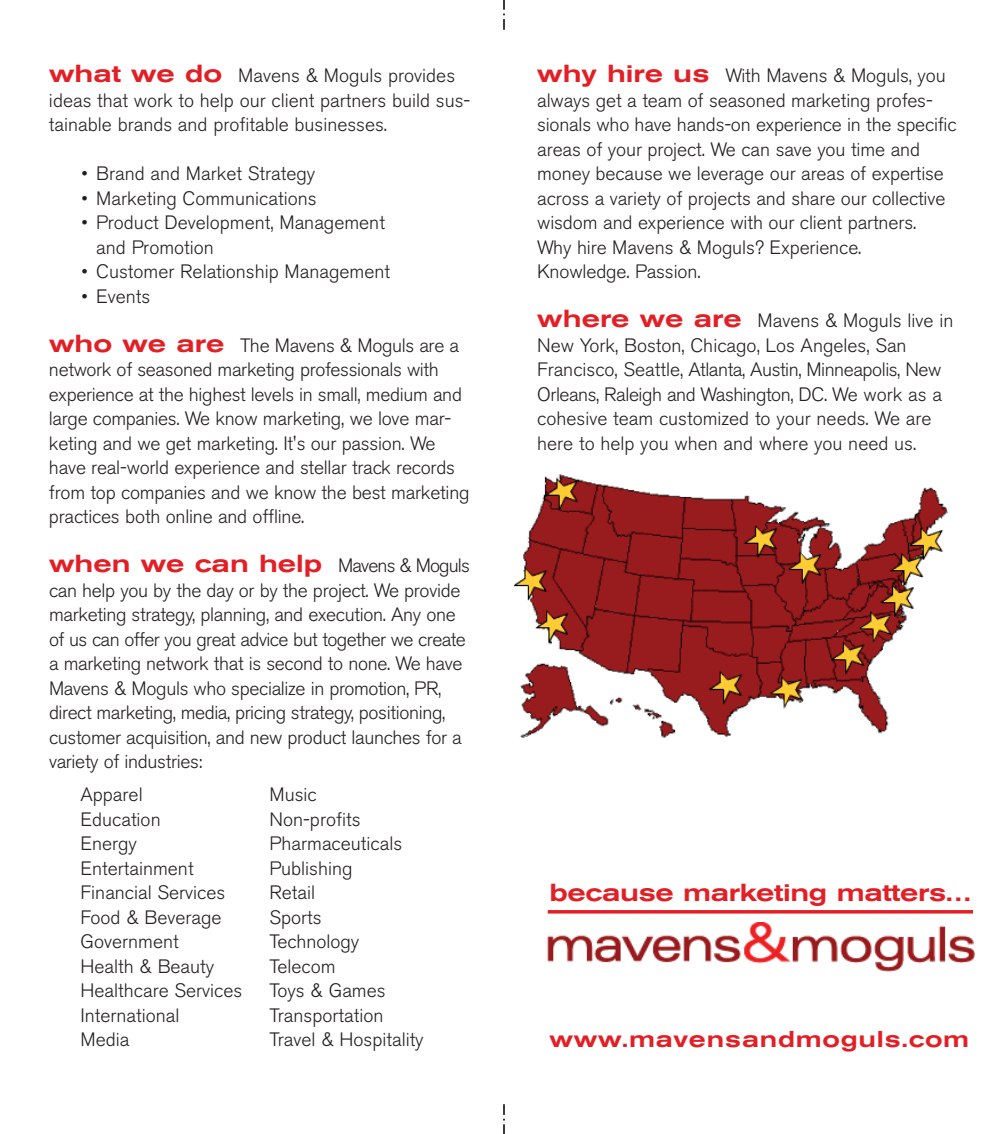
<style>
.page{position:relative;width:1008px;height:1134px;background:#fff}
.page>*{position:absolute;margin:0;border:0;box-sizing:border-box;transform-origin:0 0}
.t1{font:500 expanded 24.5px "Akzidenz Grotesk BE";letter-spacing:-.015em;color:#e31f26}
.t2{font:500 expanded 22.75px "Akzidenz Grotesk BE";letter-spacing:.03em;color:#e31f26}
.t3{font:300 19.25px/24.5px "Akzidenz Grotesk BE";letter-spacing:-.005em;color:#231f20}
.s1{font-weight:500;font-stretch:expanded;font-size:24.5px;color:#e31f26}
.s2{font-weight:300;font-stretch:normal;font-size:19.25px;color:#231f20}
</style>
<div class="page">
<svg style="left:503px;top:0;width:2px;height:30px"></svg>
<svg style="left:503px;top:1104px;width:2px;height:30px"></svg>
<img style="left:547px;top:922px;width:427px;height:50px">
<svg style="left:548px;top:910px;width:425px;height:4px;background:#e63a40"></svg>
<img style="left:514px;top:474px;width:434px;height:264px">
<p class="t3" style="left:49px;top:65px;width:423px"><span class="s1">what we do</span> Mavens &amp; Moguls provides ideas that work to help our client partners build sus&shy;tainable brands and profitable businesses.</p>
<p class="t3" style="left:81px;top:163px;width:235px">• Brand and Market Strategy</p>
<p class="t3" style="left:81px;top:188px;width:237px">• Marketing Communications</p>
<p class="t3" style="left:96px;top:212px;width:290px;text-indent:-15px">• Product Development, Management and Promotion</p>
<p class="t3" style="left:81px;top:261px;width:310px">• Customer Relationship Management</p>
<p class="t3" style="left:81px;top:286px;width:71px">• Events</p>
<p class="t3" style="left:49px;top:335px;width:422px"><span class="s1">who we are</span> The Mavens &amp; Moguls are a network of seasoned marketing professionals with experience at the highest levels in small, medium and large companies. We know marketing, we love mar&shy;keting and we get marketing. It's our passion. We have real-world experience and stellar track records from top companies and we know the best marketing practices both online and offline.</p>
<p class="t1" style="left:49px;top:555px;width:422px">when we can help <span class="s2">Mavens &amp; Moguls</span></p>
<p class="t3" style="left:49px;top:580px;width:419px">can help you by the day or by the project. We provide marketing strategy, planning, and execution. Any one of us can offer you great advice but together we create a marketing network that is second to none. We have Mavens &amp; Moguls who specialize in promotion, PR, direct marketing, media, pricing strategy, positioning, customer acquisition, and new product launches for a variety of industries:</p>
<p class="t3" style="left:81px;top:785px;width:64px">Apparel</p>
<p class="t3" style="left:270px;top:785px;width:49px">Music</p>
<p class="t3" style="left:81px;top:809px;width:82px">Education</p>
<p class="t3" style="left:269px;top:809px;width:93px">Non-profits</p>
<p class="t3" style="left:81px;top:834px;width:58px">Energy</p>
<p class="t3" style="left:269px;top:834px;width:134px">Pharmaceuticals</p>
<p class="t3" style="left:81px;top:858px;width:115px">Entertainment</p>
<p class="t3" style="left:270px;top:858px;width:85px">Publishing</p>
<p class="t3" style="left:81px;top:883px;width:146px">Financial Services</p>
<p class="t3" style="left:270px;top:883px;width:47px">Retail</p>
<p class="t3" style="left:81px;top:907px;width:143px">Food &amp; Beverage</p>
<p class="t3" style="left:270px;top:907px;width:54px">Sports</p>
<p class="t3" style="left:81px;top:932px;width:100px">Government</p>
<p class="t3" style="left:270px;top:932px;width:91px">Technology</p>
<p class="t3" style="left:81px;top:956px;width:135px">Health &amp; Beauty</p>
<p class="t3" style="left:269px;top:956px;width:68px">Telecom</p>
<p class="t3" style="left:81px;top:981px;width:163px">Healthcare Services</p>
<p class="t3" style="left:269px;top:981px;width:118px">Toys &amp; Games</p>
<p class="t3" style="left:81px;top:1005px;width:101px">International</p>
<p class="t3" style="left:269px;top:1005px;width:115px">Transportation</p>
<p class="t3" style="left:81px;top:1030px;width:50px">Media</p>
<p class="t3" style="left:269px;top:1030px;width:156px">Travel &amp; Hospitality</p>
<p class="t3" style="left:537px;top:65px;width:421px"><span class="s1">why hire us</span> With Mavens &amp; Moguls, you always get a team of seasoned marketing profes&shy;sionals who have hands-on experience in the specific areas of your project. We can save you time and money because we leverage our areas of expertise across a variety of projects and share our collective wisdom and experience with our client partners.<br>Why hire Mavens &amp; Moguls? Experience.<br>Knowledge. Passion.</p>
<p class="t3" style="left:537px;top:310px;width:418px"><span class="s1">where we are</span> Mavens &amp; Moguls live in New York, Boston, Chicago, Los Angeles, San Francisco, Seattle, Atlanta, Austin, Minneapolis, New Orleans, Raleigh and Washington, DC. We work as a cohesive team customized to your needs. We are here to help you when and where you need us.</p>
<p class="t1" style="left:550px;top:884px;width:423px">because marketing matters...</p>
<p class="t2" style="left:550px;top:1031px;width:421px">www.mavensandmoguls.com</p>
</div>
